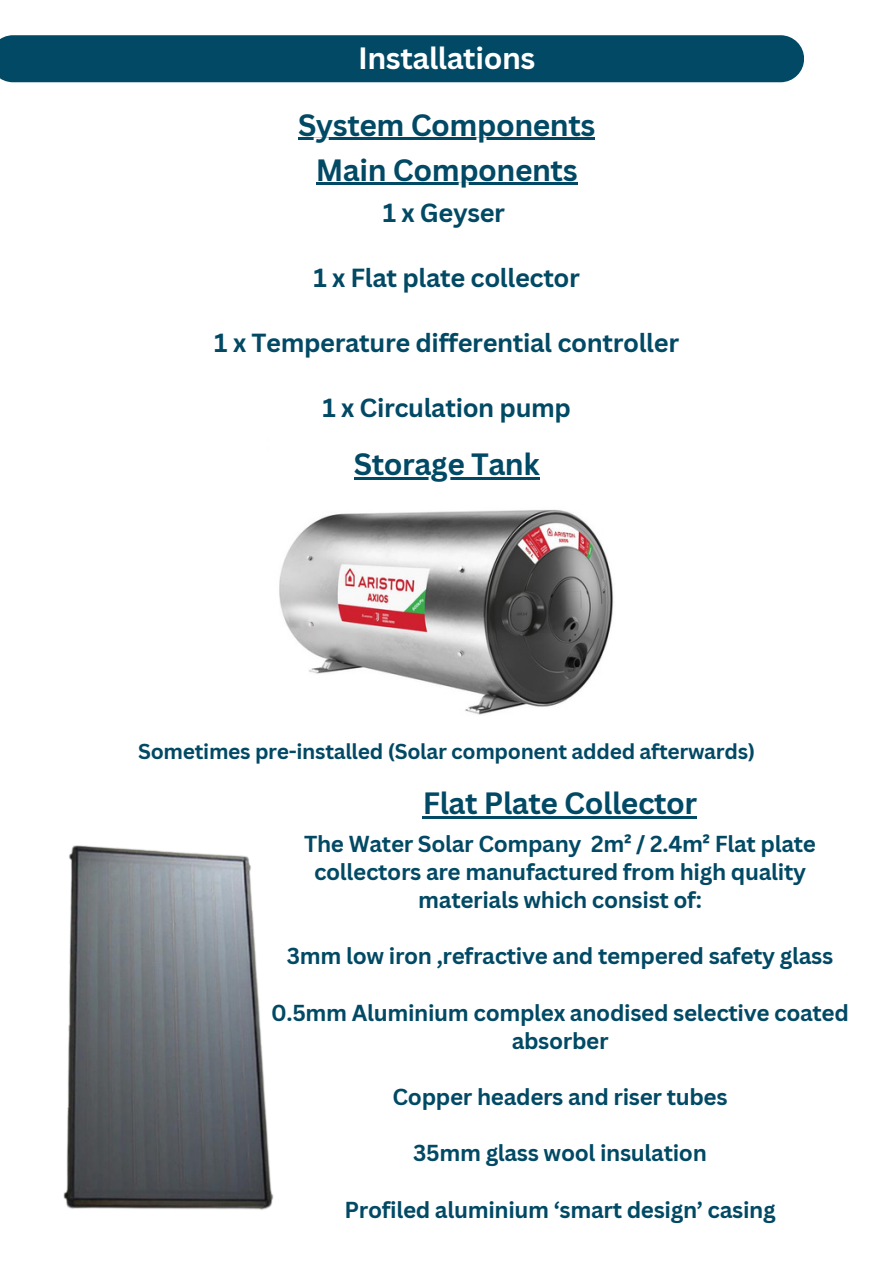
<style>
.page{position:relative;width:893px;height:1264px;background:#fff}
.page>*{position:absolute;margin:0;border:0;box-sizing:border-box;transform-origin:0 0}
.t1{font:700 30px "Canva Sans";letter-spacing:-.015em;color:#014964}
.t2{font:700 30px "Canva Sans";letter-spacing:-.015em;color:#fff}
.t3{font:700 25.5px "Canva Sans";letter-spacing:-.015em;color:#014964}
.t4{font:700 22.5px/28.2px "Canva Sans";letter-spacing:-.015em;color:#014964;text-align:center}
.t5{font:700 21px "Canva Sans";letter-spacing:-.015em;color:#014964}
</style>
<div class="page">
<div style="left:0;top:35px;width:804px;height:47px;background:#014964"></div>
<img style="left:279px;top:477px;width:334px;height:238px">
<img style="left:63px;top:845px;width:211px;height:365px">
<hr style="left:298px;top:138px;width:297px;height:2px;background:#014964">
<hr style="left:316px;top:183px;width:261px;height:2px;background:#014964">
<hr style="left:354px;top:477px;width:185px;height:2px;background:#014964">
<hr style="left:423px;top:816px;width:273px;height:2px;background:#014964">
<h1 class="t2" style="left:358px;top:37px;width:179px">Installations</h1>
<h2 class="t1" style="left:298px;top:103px;width:299px">System Components</h2>
<h2 class="t1" style="left:316px;top:148px;width:263px">Main Components</h2>
<h2 class="t3" style="left:383px;top:194px;width:124px">1 x Geyser</h2>
<h2 class="t3" style="left:313px;top:260px;width:268px">1 x Flat plate collector</h2>
<p class="t3" style="left:214px;top:325px;width:466px">1 x Temperature differential controller</p>
<h1 class="t3" style="left:322px;top:390px;width:250px">1 x Circulation pump</h1>
<p class="t1" style="left:354px;top:443px;width:187px">Storage Tank</p>
<p class="t5" style="left:138px;top:736px;width:618px">Sometimes pre-installed (Solar component added afterwards)</p>
<h1 class="t1" style="left:423px;top:782px;width:276px">Flat Plate Collector</h1>
<p class="t4" style="left:304px;top:829px;width:513px">The Water Solar Company 2m² / 2.4m² Flat plate collectors are manufactured from high quality materials which consist of:</p>
<p class="t4" style="left:287px;top:941px;width:547px">3mm low iron ,refractive and tempered safety glass</p>
<p class="t4" style="left:271px;top:997px;width:579px">0.5mm Aluminium complex anodised selective coated absorber</p>
<p class="t4" style="left:392px;top:1082px;width:336px">Copper headers and riser tubes</p>
<p class="t4" style="left:413px;top:1138px;width:295px">35mm glass wool insulation</p>
<p class="t4" style="left:344px;top:1194px;width:432px">Profiled aluminium ‘smart design’ casing</p>
</div>
